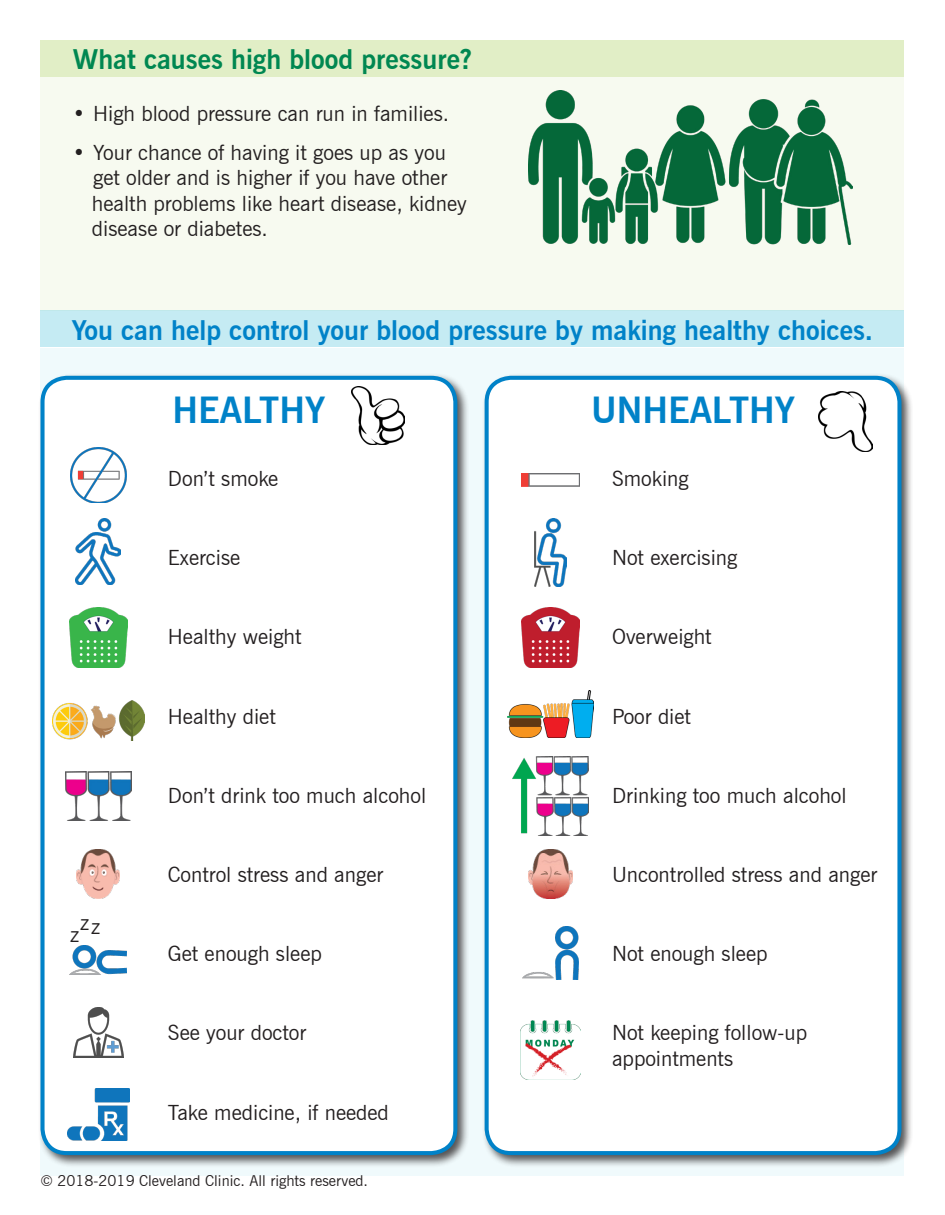
<style>
.page{position:relative;width:945px;height:1215px;background:#fff}
.page>*{position:absolute;margin:0;border:0;box-sizing:border-box;transform-origin:0 0}
.t1{font:700 36px "News Gothic BT";color:#0082c8}
.t2{font:700 27px "News Gothic BT";color:#0082c8}
.t3{font:700 27px "News Gothic BT";color:#008751}
.Bullets{font:21px/25.2px "News Gothic BT";color:#231f20}
.Bullets-2{font:15px "News Gothic BT";color:#231f20}
</style>
<div class="page">
<div style="left:40px;top:348px;width:864px;height:828px;background:#f0fafc"></div>
<div style="left:40px;top:40px;width:864px;height:37px;background:#e1eec6"></div>
<div style="left:40px;top:77px;width:864px;height:233px;background:#f7faf0"></div>
<div style="left:37px;top:373px;width:433px;height:795px;background:#231f20;opacity:.75"></div>
<div style="left:43px;top:378px;width:412px;height:775px;background:#fff;border-radius:24px"></div>
<div style="left:40px;top:376px;width:417px;height:779px;border:4px solid #0082c8;border-radius:24px"></div>
<div style="left:482px;top:373px;width:432px;height:795px;background:#231f20;opacity:.75"></div>
<div style="left:487px;top:378px;width:412px;height:775px;background:#fff;border-radius:24px"></div>
<div style="left:485px;top:376px;width:416px;height:779px;border:4px solid #0082c8;border-radius:24px"></div>
<div style="left:40px;top:310px;width:864px;height:37px;background:#c5ebf3"></div>
<img style="left:529px;top:90px;width:323px;height:154px">
<img style="left:77px;top:849px;width:43px;height:50px">
<img style="left:529px;top:849px;width:43px;height:50px">
<img style="left:520px;top:1020px;width:61px;height:60px">
<img style="left:534px;top:518px;width:33px;height:68px">
<img style="left:76px;top:519px;width:45px;height:65px">
<img style="left:67px;top:1088px;width:62px;height:53px">
<img style="left:70px;top:448px;width:56px;height:55px">
<img style="left:522px;top:474px;width:57px;height:12px">
<img style="left:522px;top:926px;width:57px;height:54px">
<img style="left:52px;top:700px;width:92px;height:40px">
<img style="left:73px;top:1007px;width:50px;height:51px">
<img style="left:512px;top:757px;width:77px;height:79px">
<img style="left:65px;top:772px;width:66px;height:48px">
<img style="left:521px;top:607px;width:59px;height:61px">
<img style="left:69px;top:607px;width:58px;height:61px">
<img style="left:507px;top:691px;width:87px;height:47px">
<img style="left:70px;top:945px;width:57px;height:30px">
<img style="left:818px;top:392px;width:54px;height:60px">
<img style="left:351px;top:386px;width:54px;height:59px">
<p class="t3" style="left:73px;top:43px;width:400px">What causes high blood pressure?</p>
<p class="Bullets" style="left:73px;top:101px;width:378px">• High blood pressure can run in families.</p>
<p class="Bullets" style="left:92px;top:140px;width:376px;text-indent:-19px">• Your chance of having it goes up as you get older and is higher if you have other health problems like heart disease, kidney disease or diabetes.</p>
<p class="t2" style="left:72px;top:314px;width:803px">You can help control your blood pressure by making healthy choices.</p>
<p class="t1" style="left:173px;top:389px;width:154px">HEALTHY</p>
<p class="t1" style="left:591px;top:389px;width:205px">UNHEALTHY</p>
<p class="Bullets" style="left:168px;top:466px;width:112px">Don’t smoke</p>
<p class="Bullets" style="left:168px;top:545px;width:74px">Exercise</p>
<p class="Bullets" style="left:168px;top:624px;width:135px">Healthy weight</p>
<p class="Bullets" style="left:168px;top:703px;width:109px">Healthy diet</p>
<p class="Bullets" style="left:168px;top:783px;width:260px">Don’t drink too much alcohol</p>
<p class="Bullets" style="left:80px;top:910px;width:11px">z</p>
<p class="Bullets" style="left:91px;top:914px;width:11px">z</p>
<p class="Bullets" style="left:70px;top:921px;width:11px">z</p>
<p class="Bullets" style="left:168px;top:862px;width:217px">Control stress and anger</p>
<p class="Bullets" style="left:168px;top:941px;width:155px">Get enough sleep</p>
<p class="Bullets" style="left:168px;top:1020px;width:140px">See your doctor</p>
<p class="Bullets" style="left:168px;top:1099px;width:222px">Take medicine, if needed</p>
<p class="Bullets-2" style="left:40px;top:1171px;width:329px">© 2018-2019 Cleveland Clinic. All rights reserved.</p>
<p class="Bullets" style="left:612px;top:466px;width:78px">Smoking</p>
<p class="Bullets" style="left:612px;top:545px;width:127px">Not exercising</p>
<p class="Bullets" style="left:612px;top:624px;width:101px">Overweight</p>
<p class="Bullets" style="left:612px;top:703px;width:80px">Poor diet</p>
<p class="Bullets" style="left:612px;top:783px;width:236px">Drinking too much alcohol</p>
<p class="Bullets" style="left:612px;top:862px;width:267px">Uncontrolled stress and anger</p>
<p class="Bullets" style="left:612px;top:941px;width:157px">Not enough sleep</p>
<p class="Bullets" style="left:612px;top:1020px;width:197px">Not keeping follow-up appointments</p>
</div>
